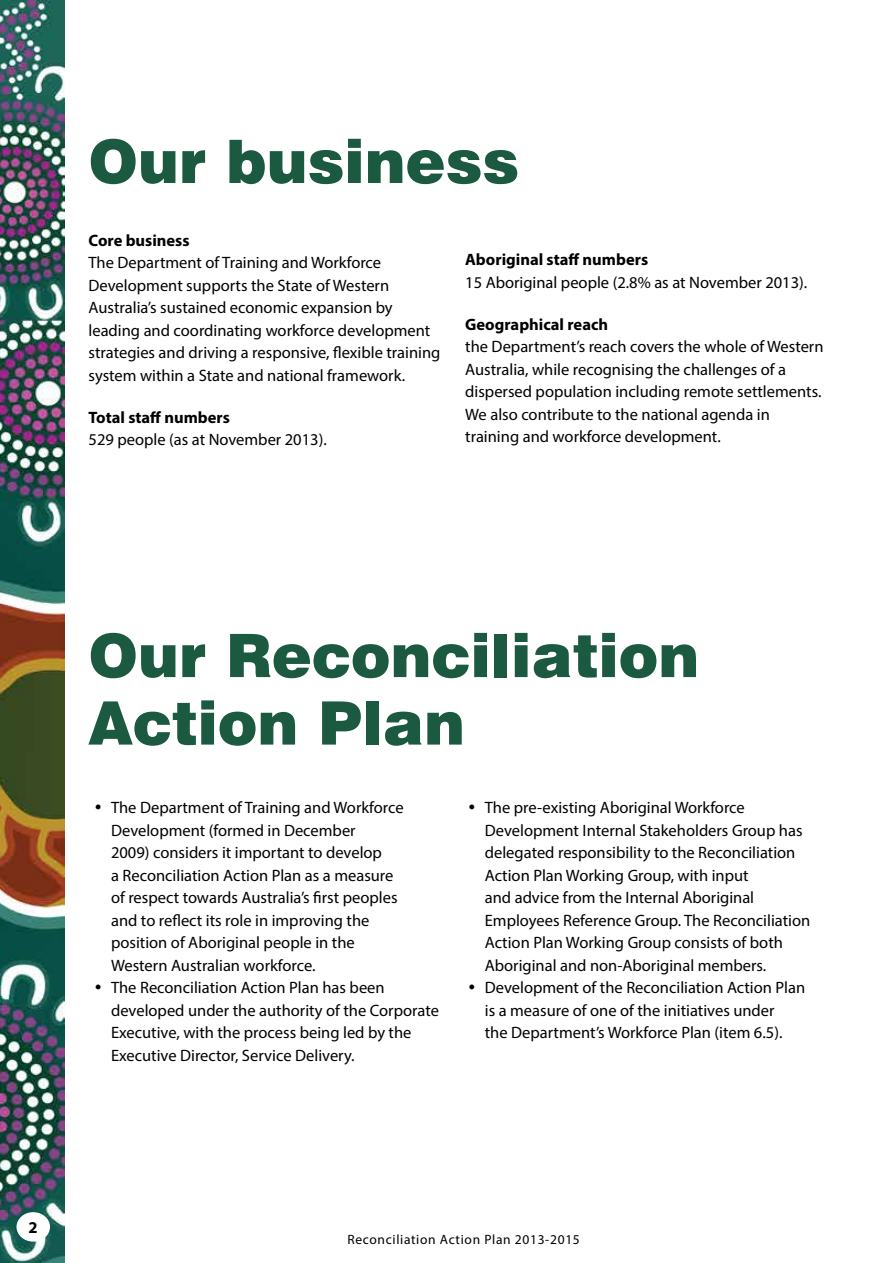
<style>
.page{position:relative;width:893px;height:1263px;background:#fff}
.page>*{position:absolute;margin:0;border:0;box-sizing:border-box;transform-origin:0 0}
.t1{font:900 60px/67.5px "Swiss 721 BT";color:#1b5a41}
.t2{font:16.5px/22.5px "Myriad Pro";color:#000}
.t3{font:700 16.5px "Myriad Pro";color:#000}
.t4{font:13.5px "Myriad Pro";letter-spacing:.05em;color:#000}
</style>
<div class="page">
<img style="left:0;top:0;width:65px;height:1263px">
<div style="left:16px;top:1212px;width:34px;height:29px;background:#fff;border-radius:50%"></div>
<h1 class="t1" style="left:89px;top:127px;width:432px">Our business</h1>
<p class="t3" style="left:89px;top:229px;width:103px">Core business</p>
<p class="t2" style="left:89px;top:251px;width:353px">The Department of Training and Workforce Development supports the State of Western Australia’s sustained economic expansion by leading and coordinating workforce development strategies and driving a responsive, flexible training system within a State and national framework.</p>
<p class="t3" style="left:89px;top:406px;width:143px">Total staff numbers</p>
<p class="t2" style="left:89px;top:428px;width:240px">529 people (as at November 2013).</p>
<p class="t3" style="left:465px;top:249px;width:184px">Aboriginal staff numbers</p>
<p class="t2" style="left:465px;top:271px;width:344px">15 Aboriginal people (2.8% as at November 2013).</p>
<p class="t3" style="left:465px;top:313px;width:144px">Geographical reach</p>
<p class="t2" style="left:465px;top:335px;width:360px">the Department’s reach covers the whole of Western Australia, while recognising the challenges of a dispersed population including remote settlements.<br>We also contribute to the national agenda in training and workforce development.</p>
<h1 class="t1" style="left:89px;top:621px;width:612px">Our Reconciliation<br>Action Plan</h1>
<p class="t2" style="left:111px;top:796px;width:329px">The Department of Training and Workforce Development (formed in December<br>2009) considers it important to develop<br>a Reconciliation Action Plan as a measure<br>of respect towards Australia’s first peoples<br>and to reflect its role in improving the<br>position of Aboriginal people in the<br>Western Australian workforce.<br>The Reconciliation Action Plan has been developed under the authority of the Corporate Executive, with the process being led by the Executive Director, Service Delivery.</p>
<p class="t2" style="left:485px;top:796px;width:327px">The pre-existing Aboriginal Workforce Development Internal Stakeholders Group has delegated responsibility to the Reconciliation Action Plan Working Group, with input<br>and advice from the Internal Aboriginal Employees Reference Group. The Reconciliation Action Plan Working Group consists of both Aboriginal and non-Aboriginal members.<br>Development of the Reconciliation Action Plan is a measure of one of the initiatives under<br>the Department’s Workforce Plan (item 6.5).</p>
<p class="t3" style="left:28px;top:1216px;width:11px">2</p>
<p class="t4" style="left:347px;top:1231px;width:234px">Reconciliation Action Plan 2013-2015</p>
</div>
